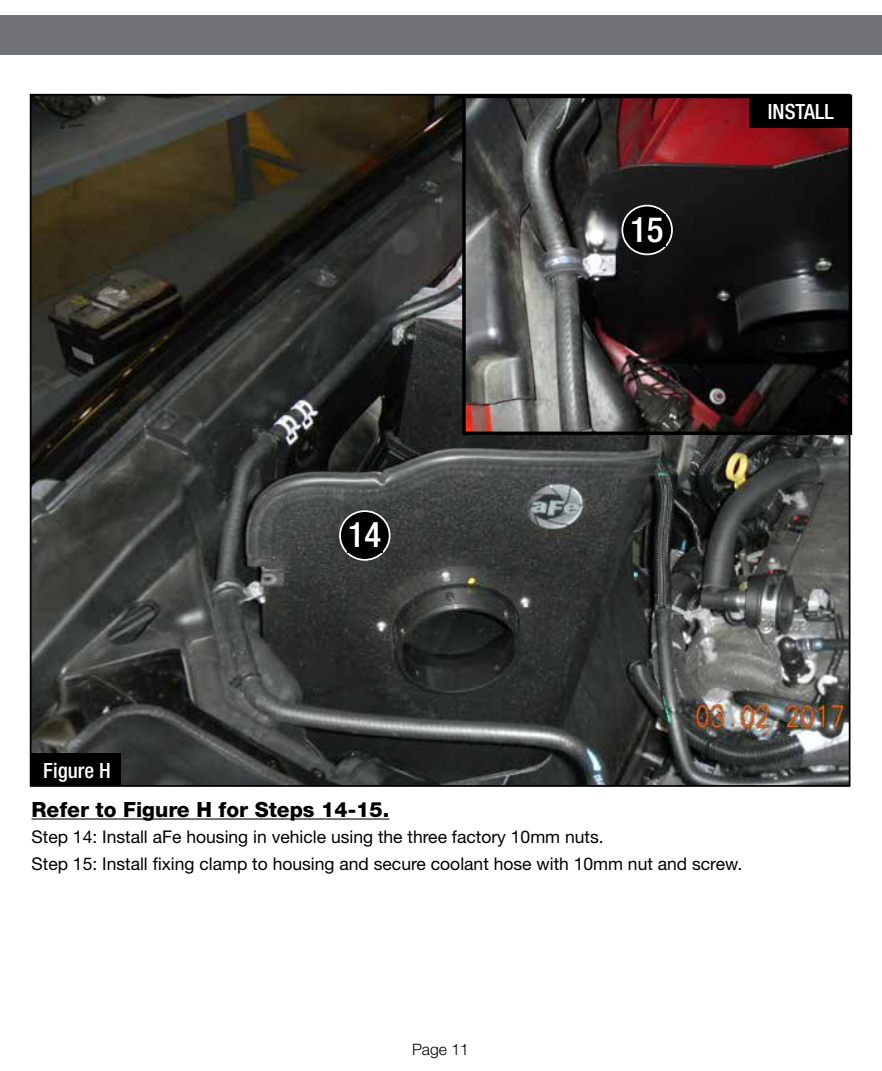
<style>
.page{position:relative;width:882px;height:1071px;background:#fff}
.page>*{position:absolute;margin:0;border:0;box-sizing:border-box;transform-origin:0 0}
.t1{font:500 condensed 35px "Helvetica Neue";color:#fff}
.t2{font:800 21px "Helvetica Neue";color:#000}
.t3{font:500 condensed 21px "Helvetica Neue";color:#fff}
.t4{font:17.5px/26.2px "Helvetica Neue";color:#000}
.t5{font:300 15.75px "Helvetica Neue";color:#000}
</style>
<div class="page">
<div style="left:0;top:15px;width:882px;height:40px;background:#717275"></div>
<img style="left:33px;top:97px;width:814px;height:687px">
<hr style="left:32px;top:819px;width:357px;height:1px;background:#000">
<div style="left:32px;top:753px;width:89px;height:33px;background:#000"></div>
<svg style="left:340px;top:511px;width:50px;height:49px"></svg>
<div style="left:339px;top:510px;width:52px;height:51px;border:2px solid #fff;border-radius:50%"></div>
<div style="left:348px;top:520px;width:35px;height:33px;background:#000"></div>
<img style="left:467px;top:100px;width:380px;height:330px">
<div style="left:462px;top:95px;width:390px;height:340px;border:4px solid #000"></div>
<svg style="left:622px;top:206px;width:50px;height:48px"></svg>
<div style="left:621px;top:205px;width:52px;height:50px;border:2px solid #fff;border-radius:50%"></div>
<div style="left:630px;top:215px;width:35px;height:32px;background:#000"></div>
<div style="left:749px;top:95px;width:103px;height:33px;background:#000"></div>
<h1 class="t1" style="left:630px;top:209px;width:35px">15</h1>
<p class="t3" style="left:768px;top:99px;width:67px">INSTALL</p>
<p class="t3" style="left:43px;top:758px;width:69px">Figure H</p>
<h1 class="t1" style="left:348px;top:514px;width:35px">14</h1>
<p class="t2" style="left:32px;top:797px;width:359px">Refer to Figure H for Steps 14-15.</p>
<p class="t4" style="left:32px;top:824px;width:712px">Step 14: Install aFe housing in vehicle using the three factory 10mm nuts.<br>Step 15: Install fixing clamp to housing and secure coolant hose with 10mm nut and screw.</p>
<p class="t5" style="left:412px;top:1040px;width:58px">Page 11</p>
</div>
